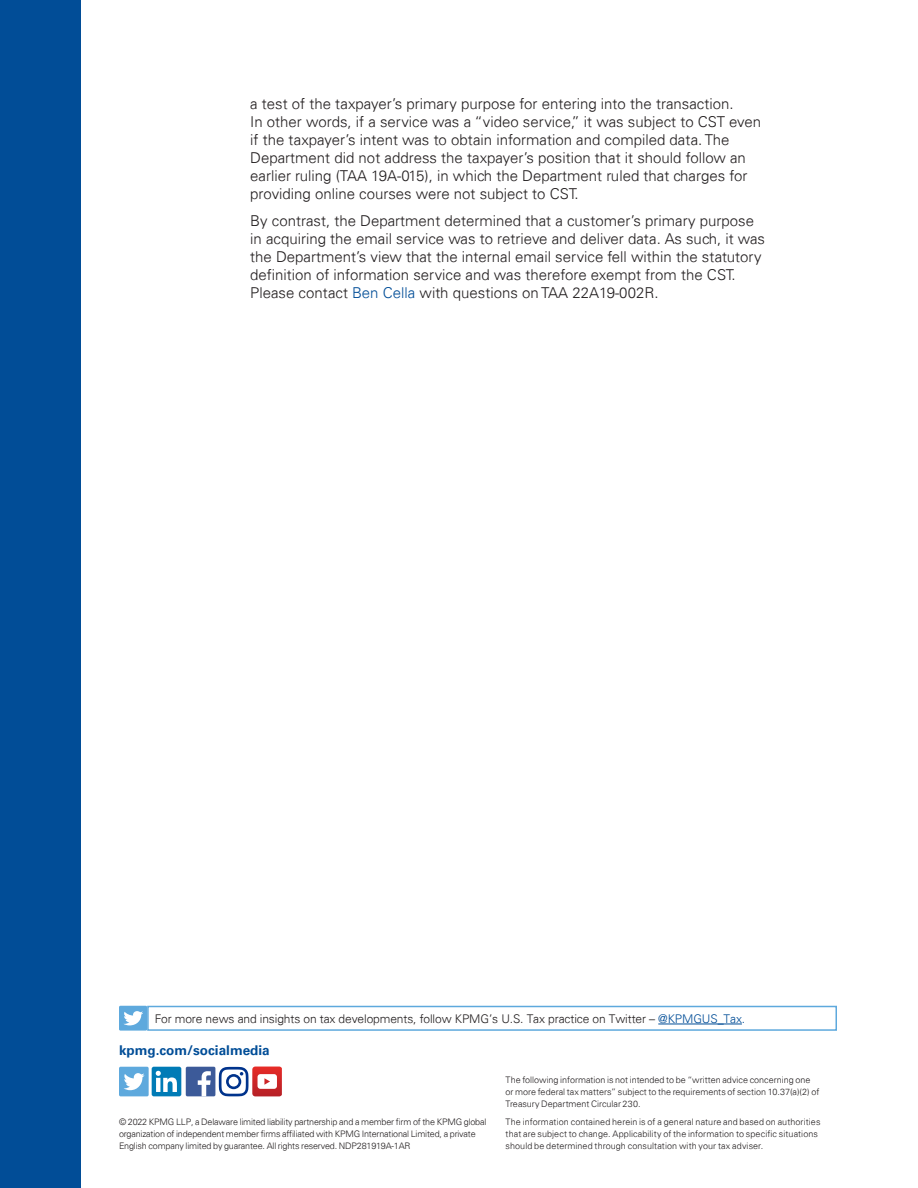
<style>
.page{position:relative;width:918px;height:1188px;background:#fff}
.page>*{position:absolute;margin:0;border:0;box-sizing:border-box;transform-origin:0 0}
.Body_Copy{font:300 15px/18px "Univers 45";color:#231f20}
.URL{font:700 13.5px "Univers 65";color:#014d97}
.Folio{font:300 12px "Univers 45";letter-spacing:-.01em;color:#231f20}
.Legal_6pt{font:300 9px/12px "Univers 45";letter-spacing:-.005em;color:#231f20}
.s1{color:#014d97}
</style>
<div class="page">
<div style="left:119px;top:1067px;width:30px;height:29px;background:#5ea9dd;border-radius:2px"></div>
<svg style="left:124px;top:1073px;width:21px;height:17px"></svg>
<div style="left:152px;top:1067px;width:29px;height:29px;background:#007bb6;border-radius:2px"></div>
<svg style="left:156px;top:1071px;width:21px;height:21px"></svg>
<div style="left:186px;top:1067px;width:29px;height:29px;background:#3c5a99;border-radius:2px"></div>
<svg style="left:198px;top:1071px;width:13px;height:25px"></svg>
<svg style="left:219px;top:1067px;width:63px;height:29px"></svg>
<hr style="left:658px;top:1024px;width:84px;height:1px;background:#014d97">
<div style="left:147px;top:1006px;width:690px;height:25px;border:2px solid #5ea9dd"></div>
<div style="left:119px;top:1006px;width:28px;height:25px;background:#5ea9dd"></div>
<svg style="left:123px;top:1011px;width:20px;height:14px"></svg>
<div style="left:0;top:0;width:81px;height:1188px;background:#014d97"></div>
<p class="Body_Copy" style="left:250px;top:94px;width:512px">a test of the taxpayer’s primary purpose for entering into the transaction.<br>In other words, if a service was a “video service,” it was subject to CST even if the taxpayer’s intent was to obtain information and compiled data. The Department did not address the taxpayer’s position that it should follow an earlier ruling (TAA 19A-015), in which the Department ruled that charges for providing online courses were not subject to CST.</p>
<p class="Body_Copy" style="left:250px;top:211px;width:516px">By contrast, the Department determined that a customer’s primary purpose in acquiring the email service was to retrieve and deliver data. As such, it was the Department’s view that the internal email service fell within the statutory definition of information service and was therefore exempt from the CST.<br>Please contact <span class="s1">Ben Cella</span> with questions on TAA 22A19-002R.</p>
<p class="Folio" style="left:155px;top:1011px;width:592px">For more news and insights on tax developments, follow KPMG’s U.S. Tax practice on Twitter – <span class="s1">@KPMGUS_Tax.</span></p>
<p class="URL" style="left:119px;top:1043px;width:152px">kpmg.com/socialmedia</p>
<p class="Legal_6pt" style="left:119px;top:1116px;width:369px">© 2022 KPMG LLP, a Delaware limited liability partnership and a member firm of the KPMG global organization of independent member firms affiliated with KPMG International Limited, a private<br>English company limited by guarantee. All rights reserved. NDP281919A-1AR</p>
<p class="Legal_6pt" style="left:506px;top:1074px;width:315px">The following information is not intended to be “written advice concerning one or more federal tax matters” subject to the requirements of section 10.37(a)(2) of<br>Treasury Department Circular 230.</p>
<p class="Legal_6pt" style="left:506px;top:1116px;width:316px">The information contained herein is of a general nature and based on authorities that are subject to change. Applicability of the information to specific situations should be determined through consultation with your tax adviser.</p>
</div>
